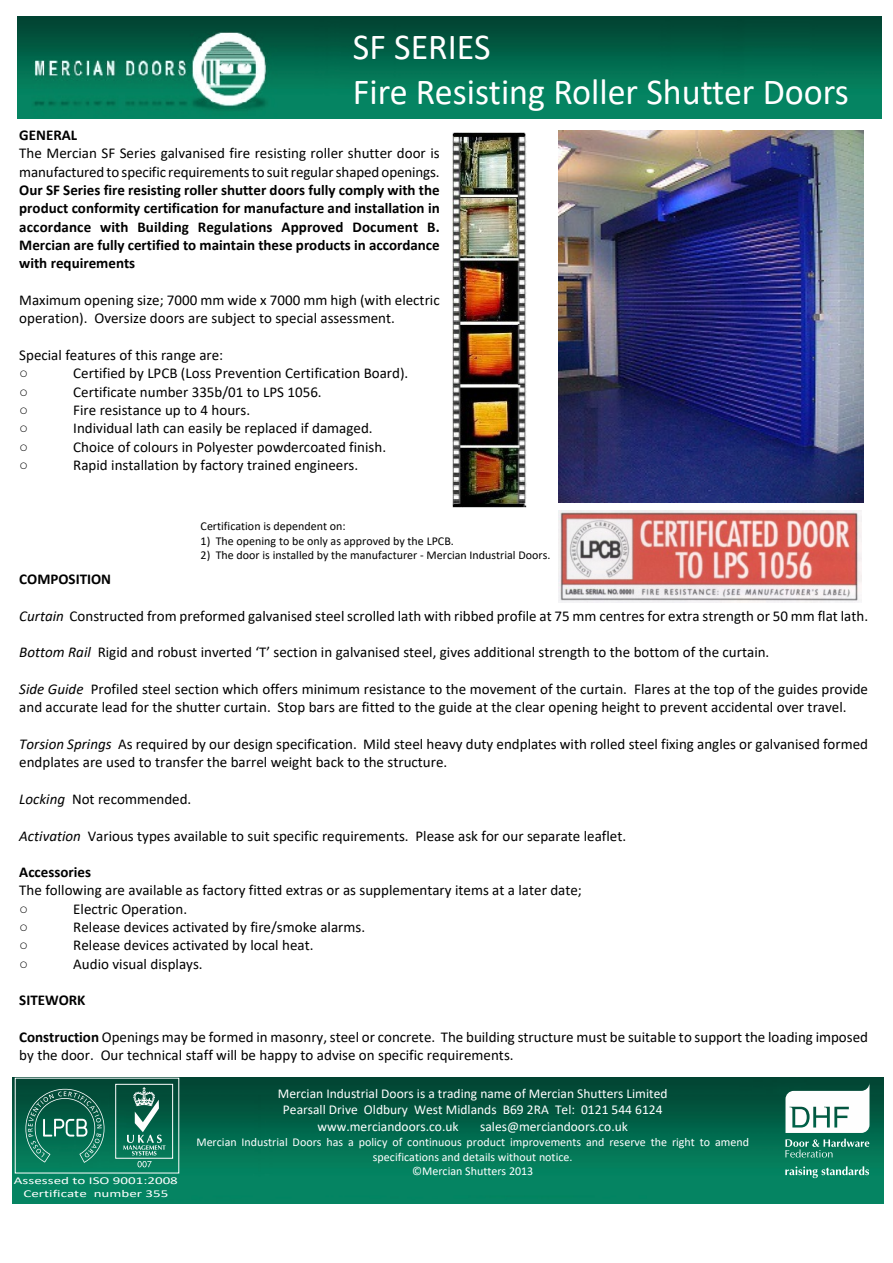
<style>
.page{position:relative;width:893px;height:1263px;background:#fff}
.page>*{position:absolute;margin:0;border:0;box-sizing:border-box;transform-origin:0 0}
.t1{font:36.75px/44.8px "Calibri";color:#fff}
.t2{font:15px/18.3px "Calibri";color:#000}
.t3{font:700 15px/18.3px "Calibri";color:#000;text-align:justify}
.t4{font:15px "Times New Roman";color:#000}
.t5{font:13.5px "Calibri";color:#fff}
.t6{font:12px/14.7px "Calibri";color:#fff;text-align:center}
.t7{font:12px "Calibri";color:#000}
.t8{font:10.5px/12.8px "Calibri";color:#fff;text-align:center;scale:1.43 1}
.s1{font-style:italic}
.s2{font-weight:700}
</style>
<div class="page">
<img style="left:13px;top:1077px;width:870px;height:126px">
<svg style="left:137px;top:1161px;width:15px;height:6px"></svg>
<svg style="left:25px;top:1088px;width:79px;height:75px;background:#22765f"></svg>
<div style="left:116px;top:1084px;width:57px;height:74px;border:1px solid #fefefe"></div>
<svg style="left:123px;top:1087px;width:43px;height:68px;background:#357f6b"></svg>
<svg style="left:785px;top:1083px;width:84px;height:74px"></svg>
<svg style="left:785px;top:1166px;width:84px;height:12px"></svg>
<img style="left:18px;top:17px;width:863px;height:102px">
<img style="left:453px;top:132px;width:73px;height:376px">
<img style="left:559px;top:130px;width:305px;height:372px">
<img style="left:559px;top:511px;width:302px;height:92px">
<h1 class="t1" style="left:353px;top:27px;width:497px">SF SERIES<br>Fire Resisting Roller Shutter Doors</h1>
<p class="t3" style="left:19px;top:127px;width:59px">GENERAL</p>
<p class="t2" style="left:19px;top:146px;width:422px">The Mercian SF Series galvanised fire resisting roller shutter door is manufactured to specific requirements to suit regular shaped openings.</p>
<p class="t3" style="left:19px;top:182px;width:422px">Our SF Series fire resisting roller shutter doors fully comply with the product conformity certification for manufacture and installation in accordance with Building Regulations Approved Document B.<br>Mercian are fully certified to maintain these products in accordance with requirements</p>
<p class="t2" style="left:19px;top:292px;width:422px">Maximum opening size; 7000 mm wide x 7000 mm high (with electric operation). Oversize doors are subject to special assessment.</p>
<p class="t2" style="left:19px;top:347px;width:205px">Special features of this range are:</p>
<p class="t4" style="left:19px;top:368px;width:11px">○</p>
<p class="t2" style="left:73px;top:365px;width:337px">Certified by LPCB (Loss Prevention Certification Board).</p>
<p class="t4" style="left:19px;top:386px;width:11px">○</p>
<p class="t2" style="left:73px;top:384px;width:250px">Certificate number 335b/01 to LPS 1056.</p>
<p class="t4" style="left:19px;top:404px;width:11px">○</p>
<p class="t2" style="left:73px;top:402px;width:178px">Fire resistance up to 4 hours.</p>
<p class="t4" style="left:19px;top:423px;width:11px">○</p>
<p class="t2" style="left:73px;top:420px;width:301px">Individual lath can easily be replaced if damaged.</p>
<p class="t4" style="left:19px;top:441px;width:11px">○</p>
<p class="t2" style="left:73px;top:439px;width:314px">Choice of colours in Polyester powdercoated finish.</p>
<p class="t4" style="left:19px;top:459px;width:11px">○</p>
<p class="t2" style="left:73px;top:457px;width:286px">Rapid installation by factory trained engineers.</p>
<p class="t7" style="left:201px;top:521px;width:147px">Certification is dependent on:</p>
<p class="t7" style="left:201px;top:535px;width:255px">1) The opening to be only as approved by the LPCB.</p>
<p class="t7" style="left:201px;top:550px;width:351px">2) The door is installed by the manufacturer - Mercian Industrial Doors.</p>
<p class="t3" style="left:19px;top:571px;width:93px">COMPOSITION</p>
<p class="t2" style="left:19px;top:608px;width:850px"><span class="s1">Curtain</span> Constructed from preformed galvanised steel scrolled lath with ribbed profile at 75 mm centres for extra strength or 50 mm flat lath.</p>
<p class="t2" style="left:19px;top:644px;width:752px"><span class="s1">Bottom Rail</span> Rigid and robust inverted ‘T’ section in galvanised steel, gives additional strength to the bottom of the curtain.</p>
<p class="t2" style="left:19px;top:681px;width:850px"><span class="s1">Side Guide</span> Profiled steel section which offers minimum resistance to the movement of the curtain. Flares at the top of the guides provide and accurate lead for the shutter curtain. Stop bars are fitted to the guide at the clear opening height to prevent accidental over travel.</p>
<p class="t2" style="left:19px;top:736px;width:850px"><span class="s1">Torsion Springs</span> As required by our design specification. Mild steel heavy duty endplates with rolled steel fixing angles or galvanised formed endplates are used to transfer the barrel weight back to the structure.</p>
<p class="t2" style="left:19px;top:791px;width:174px"><span class="s1">Locking</span> Not recommended.</p>
<p class="t2" style="left:19px;top:828px;width:608px"><span class="s1">Activation</span> Various types available to suit specific requirements. Please ask for our separate leaflet.</p>
<p class="t3" style="left:19px;top:864px;width:73px">Accessories</p>
<p class="t2" style="left:19px;top:882px;width:564px">The following are available as factory fitted extras or as supplementary items at a later date;</p>
<p class="t4" style="left:19px;top:903px;width:11px">○</p>
<p class="t2" style="left:73px;top:901px;width:115px">Electric Operation.</p>
<p class="t4" style="left:19px;top:922px;width:11px">○</p>
<p class="t2" style="left:73px;top:919px;width:293px">Release devices activated by fire/smoke alarms.</p>
<p class="t4" style="left:19px;top:940px;width:11px">○</p>
<p class="t2" style="left:73px;top:937px;width:242px">Release devices activated by local heat.</p>
<p class="t4" style="left:19px;top:958px;width:11px">○</p>
<p class="t2" style="left:73px;top:956px;width:131px">Audio visual displays.</p>
<p class="t3" style="left:19px;top:992px;width:68px">SITEWORK</p>
<p class="t2" style="left:19px;top:1029px;width:850px"><span class="s2">Construction</span> Openings may be formed in masonry, steel or concrete. The building structure must be suitable to support the loading imposed by the door. Our technical staff will be happy to advise on specific requirements.</p>
<p class="t8" style="left:14px;top:1175px;width:116px">Assessed to ISO 9001:2008<br>Certificate number 355</p>
<p class="t5" style="left:278px;top:1088px;width:391px">Mercian Industrial Doors is a trading name of Mercian Shutters Limited</p>
<p class="t5" style="left:283px;top:1104px;width:381px">Pearsall Drive Oldbury West Midlands B69 2RA Tel: 0121 544 6124</p>
<p class="t5" style="left:317px;top:1121px;width:143px">www.merciandoors.co.uk</p>
<p class="t5" style="left:480px;top:1121px;width:149px">sales@merciandoors.co.uk</p>
<p class="t6" style="left:196px;top:1135px;width:554px">Mercian Industrial Doors has a policy of continuous product improvements and reserve the right to amend specifications and details without notice.<br>©Mercian Shutters 2013</p>
</div>
